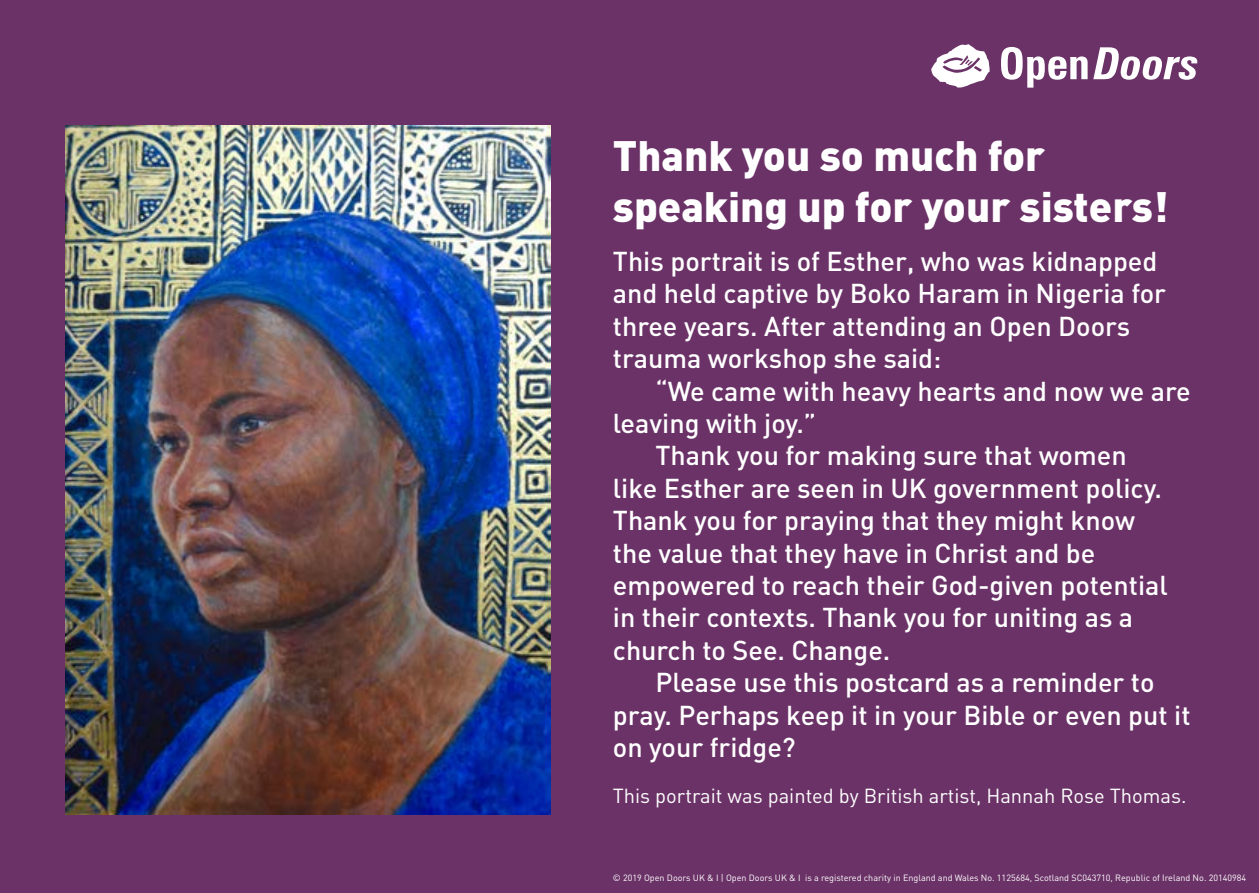
<style>
.page{position:relative;width:1259px;height:893px;background:#6b3267}
.page>*{position:absolute;margin:0;border:0;box-sizing:border-box;transform-origin:0 0}
.t1{font:900 42px/50.4px "DIN";color:#fff}
.t2{font:500 27px/32.4px "DIN";color:#fff}
.t3{font:20.1px "DIN";color:#fff}
.t4{font:9px "DIN";color:#fff}
</style>
<div class="page">
<img style="left:66px;top:126px;width:485px;height:688px">
<svg style="left:931px;top:44px;width:58px;height:44px"></svg>
<svg style="left:1001px;top:47px;width:86px;height:41px"></svg>
<svg style="left:1093px;top:47px;width:104px;height:33px"></svg>
<h1 class="t1" style="left:613px;top:129px;width:557px">Thank you so much for speaking up for your sisters!</h1>
<p class="t2" style="left:613px;top:244px;width:554px">This portrait is of Esther, who was kidnapped and held captive by Boko Haram in Nigeria for three years. After attending an Open Doors trauma workshop she said:</p>
<p class="t2" style="left:655px;top:374px;width:537px">“We came with heavy hearts and now we are</p>
<p class="t2" style="left:613px;top:406px;width:205px">leaving with joy.”</p>
<p class="t2" style="left:655px;top:439px;width:473px">Thank you for making sure that women</p>
<p class="t2" style="left:613px;top:471px;width:550px">like Esther are seen in UK government policy.</p>
<p class="t2" style="left:613px;top:503px;width:524px">Thank you for praying that they might know</p>
<p class="t2" style="left:613px;top:536px;width:484px">the value that they have in Christ and be</p>
<p class="t2" style="left:613px;top:568px;width:556px">empowered to reach their God-given potential</p>
<p class="t2" style="left:613px;top:601px;width:522px">in their contexts. Thank you for uniting as a</p>
<p class="t2" style="left:613px;top:633px;width:279px">church to See. Change.</p>
<p class="t2" style="left:655px;top:665px;width:500px">Please use this postcard as a reminder to</p>
<p class="t2" style="left:613px;top:698px;width:579px">pray. Perhaps keep it in your Bible or even put it</p>
<p class="t2" style="left:613px;top:730px;width:184px">on your fridge?</p>
<p class="t3" style="left:613px;top:783px;width:575px">This portrait was painted by British artist, Hannah Rose Thomas.</p>
<p class="t4" style="left:613px;top:872px;width:635px">© 2019 Open Doors UK &amp; I | Open Doors UK &amp; I is a registered charity in England and Wales No. 1125684, Scotland SC043710, Republic of Ireland No. 20140984</p>
</div>
